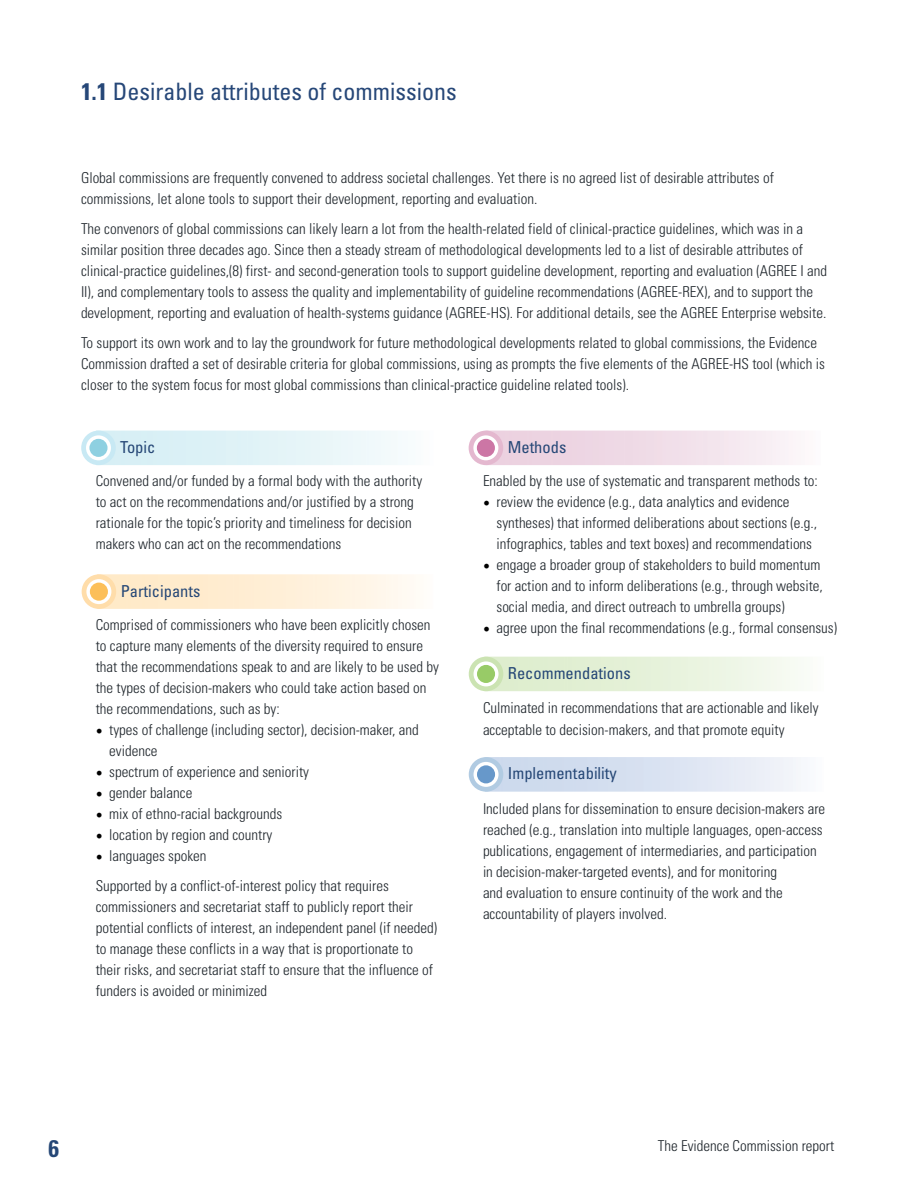
<style>
.page{position:relative;width:918px;height:1188px;background:#fff}
.page>*{position:absolute;margin:0;border:0;box-sizing:border-box;transform-origin:0 0}
.t1{font:condensed 24px "Univers LT Std";color:#264778}
.t2{font:700 condensed 24px "Univers";color:#254776}
.t3{font:condensed 16.5px "Univers";color:#254776}
.t4{font:300 condensed 15px/21px "Univers";color:#1e252b}
.s1{font-family:"Univers";font-weight:700}
.s2{font-family:"Minion Pro";font-weight:400;font-stretch:normal;font-size:18px;color:#000}
</style>
<div class="page">
<svg style="left:81px;top:431px;width:35px;height:34px"></svg>
<svg style="left:82px;top:574px;width:34px;height:35px"></svg>
<svg style="left:469px;top:431px;width:34px;height:34px"></svg>
<svg style="left:469px;top:657px;width:34px;height:34px"></svg>
<svg style="left:469px;top:757px;width:34px;height:35px"></svg>
<h1 class="t1" style="left:81px;top:76px;width:377px"><span class="s1">1.1</span> Desirable attributes of commissions</h1>
<p class="t4" style="left:81px;top:167px;width:694px">Global commissions are frequently convened to address societal challenges. Yet there is no agreed list of desirable attributes of commissions, let alone tools to support their development, reporting and evaluation.</p>
<p class="t4" style="left:81px;top:218px;width:748px">The convenors of global commissions can likely learn a lot from the health-related field of clinical-practice guidelines, which was in a similar position three decades ago. Since then a steady stream of methodological developments led to a list of desirable attributes of clinical-practice guidelines,(8) first- and second-generation tools to support guideline development, reporting and evaluation (AGREE I and II), and complementary tools to assess the quality and implementability of guideline recommendations (AGREE-REX), and to support the development, reporting and evaluation of health-systems guidance (AGREE-HS). For additional details, see the AGREE Enterprise website.</p>
<p class="t4" style="left:81px;top:332px;width:745px">To support its own work and to lay the groundwork for future methodological developments related to global commissions, the Evidence<br>Commission drafted a set of desirable criteria for global commissions, using as prompts the five elements of the AGREE-HS tool (which is closer to the system focus for most global commissions than clinical-practice guideline related tools).</p>
<p class="t3" style="left:120px;top:437px;width:37px">Topic</p>
<p class="t4" style="left:96px;top:470px;width:328px">Convened and/or funded by a formal body with the authority to act on the recommendations and/or justified by a strong rationale for the topic’s priority and timeliness for decision makers who can act on the recommendations</p>
<p class="t3" style="left:121px;top:580px;width:81px">Participants</p>
<p class="t4" style="left:96px;top:614px;width:345px">Comprised of commissioners who have been explicitly chosen to capture many elements of the diversity required to ensure that the recommendations speak to and are likely to be used by the types of decision-makers who could take action based on the recommendations, such as by:</p>
<p class="t4" style="left:109px;top:719px;width:311px;text-indent:-14px"><span class="s2">•</span> types of challenge (including sector), decision-maker, and evidence</p>
<p class="t4" style="left:96px;top:761px;width:215px"><span class="s2">•</span> spectrum of experience and seniority</p>
<p class="t4" style="left:96px;top:782px;width:98px"><span class="s2">•</span> gender balance</p>
<p class="t4" style="left:96px;top:803px;width:188px"><span class="s2">•</span> mix of ethno-racial backgrounds</p>
<p class="t4" style="left:96px;top:824px;width:178px"><span class="s2">•</span> location by region and country</p>
<p class="t4" style="left:96px;top:841px;width:295px;line-height:30px"><span class="s2">•</span> languages spoken<br>Supported by a conflict-of-interest policy that requires</p>
<p class="t4" style="left:96px;top:896px;width:343px">commissioners and secretariat staff to publicly report their potential conflicts of interest, an independent panel (if needed) to manage these conflicts in a way that is proportionate to their risks, and secretariat staff to ensure that the influence of funders is avoided or minimized</p>
<p class="t3" style="left:508px;top:437px;width:60px">Methods</p>
<p class="t4" style="left:483px;top:470px;width:336px">Enabled by the use of systematic and transparent methods to:</p>
<p class="t4" style="left:496px;top:491px;width:322px;text-indent:-14px"><span class="s2">•</span> review the evidence (e.g., data analytics and evidence syntheses) that informed deliberations about sections (e.g., infographics, tables and text boxes) and recommendations</p>
<p class="t4" style="left:496px;top:554px;width:328px;text-indent:-14px"><span class="s2">•</span> engage a broader group of stakeholders to build momentum for action and to inform deliberations (e.g., through website, social media, and direct outreach to umbrella groups)</p>
<p class="t4" style="left:483px;top:617px;width:356px"><span class="s2">•</span> agree upon the final recommendations (e.g., formal consensus)</p>
<p class="t3" style="left:508px;top:663px;width:124px">Recommendations</p>
<p class="t4" style="left:483px;top:697px;width:337px;line-height:21.6px">Culminated in recommendations that are actionable and likely acceptable to decision-makers, and that promote equity</p>
<p class="t3" style="left:508px;top:763px;width:111px">Implementability</p>
<p class="t4" style="left:483px;top:799px;width:344px">Included plans for dissemination to ensure decision-makers are reached (e.g., translation into multiple languages, open-access publications, engagement of intermediaries, and participation in decision-maker-targeted events), and for monitoring<br>and evaluation to ensure continuity of the work and the accountability of players involved.</p>
<h1 class="t2" style="left:49px;top:1134px;width:12px">6</h1>
<p class="t4" style="left:658px;top:1135px;width:178px">The Evidence Commission report</p>
</div>
